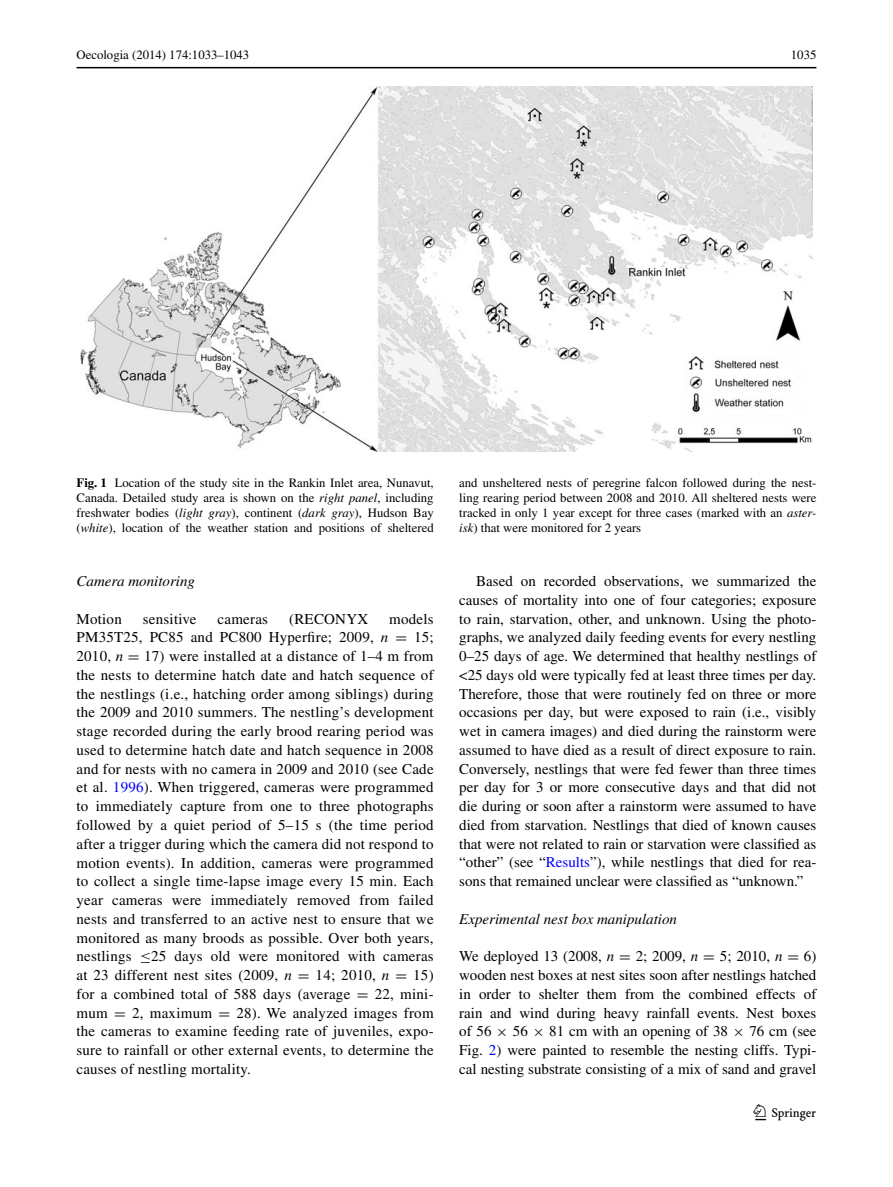
<style>
.page{position:relative;width:893px;height:1187px;background:#fff}
.page>*{position:absolute;margin:0;border:0;box-sizing:border-box;transform-origin:0 0}
.t1{font:22.5px "Springnew";color:#000}
.t2{font:15px/18.8px "Times";color:#000;text-align:justify}
.t3{font:italic 15px "Times";color:#000}
.t4{font:12.75px/15px "Times";color:#000;text-align:justify}
.s1{font-weight:700}
.s2{font-style:italic}
.s3{font-family:"MTSY"}
.s4{color:#00f}
</style>
<div class="page">
<hr style="left:77px;top:67px;width:739px;height:1px;background:#000">
<img style="left:81px;top:87px;width:731px;height:364px">
<p class="t4" style="left:77px;top:48px;width:174px">Oecologia (2014) 174:1033–1043</p>
<p class="t4" style="left:791px;top:48px;width:27px">1035</p>
<p class="t4" style="left:77px;top:475px;width:359px"><span class="s1">Fig. 1</span> Location of the study site in the Rankin Inlet area, Nunavut, Canada. Detailed study area is shown on the <span class="s2">right panel</span>, including freshwater bodies (<span class="s2">light gray</span>), continent (<span class="s2">dark gray</span>), Hudson Bay (<span class="s2">white</span>), location of the weather station and positions of sheltered</p>
<p class="t4" style="left:459px;top:475px;width:359px">and unsheltered nests of peregrine falcon followed during the nest&shy;ling rearing period between 2008 and 2010. All sheltered nests were tracked in only 1 year except for three cases (marked with an <span class="s2">aster&shy;isk</span>) that were monitored for 2 years</p>
<p class="t3" style="left:77px;top:572px;width:120px">Camera monitoring</p>
<p class="t2" style="left:77px;top:609px;width:47px">Motion</p>
<p class="t2" style="left:143px;top:609px;width:55px">sensitive</p>
<p class="t2" style="left:218px;top:609px;width:52px">cameras</p>
<p class="t2" style="left:289px;top:609px;width:16px">(REC</p>
<p class="t2" style="left:324px;top:609px;width:45px">ONYX</p>
<p class="t2" style="left:76px;top:609px;width:359px;text-indent:313px">models PM35T25, PC85 and PC800 Hyperfire; 2009, <span class="s2">n</span> <span class="s3">=</span> 15; 2010, <span class="s2">n</span> <span class="s3">=</span> 17) were installed at a distance of 1–4 m from the nests to determine hatch date and hatch sequence of the nestlings (i.e., hatching order among siblings) during the 2009 and 2010 summers. The nestling’s development stage recorded during the early brood rearing period was used to determine hatch date and hatch sequence in 2008 and for nests with no camera in 2009 and 2010 (see Cade et al. <span class="s4">1996</span>). When triggered, cameras were programmed to immediately capture from one to three photographs followed by a quiet period of 5–15 s (the time period after a trigger during which the camera did not respond to motion events). In addition, cameras were programmed to collect a single time-lapse image every 15 min. Each year cameras were immediately removed from failed nests and transferred to an active nest to ensure that we monitored as many broods as possible. Over both years, nestlings <span class="s3">≤</span>25 days old were monitored with cameras at 23 different nest sites (2009, <span class="s2">n</span> <span class="s3">=</span> 14; 2010, <span class="s2">n</span> <span class="s3">=</span> 15) for a combined total of 588 days (average <span class="s3">=</span> 22, mini&shy;mum <span class="s3">=</span> 2, maximum <span class="s3">=</span> 28). We analyzed images from the cameras to examine feeding rate of juveniles, expo&shy;sure to rainfall or other external events, to determine the causes of nestling mortality.</p>
<p class="t2" style="left:459px;top:571px;width:359px;text-indent:17px">Based on recorded observations, we summarized the causes of mortality into one of four categories; exposure to rain, starvation, other, and unknown. Using the photo&shy;graphs, we analyzed daily feeding events for every nestling 0–25 days of age. We determined that healthy nestlings of &lt;25 days old were typically fed at least three times per day.<br>Therefore, those that were routinely fed on three or more occasions per day, but were exposed to rain (i.e., visibly wet in camera images) and died during the rainstorm were assumed to have died as a result of direct exposure to rain.<br>Conversely, nestlings that were fed fewer than three times per day for 3 or more consecutive days and that did not die during or soon after a rainstorm were assumed to have died from starvation. Nestlings that died of known causes that were not related to rain or starvation were classified as “other” (see “<span class="s4">Results</span>”), while nestlings that died for rea&shy;sons that remained unclear were classified as “unknown.”</p>
<p class="t3" style="left:459px;top:910px;width:219px">Experimental nest box manipulation</p>
<p class="t2" style="left:459px;top:946px;width:359px">We deployed 13 (2008, <span class="s2">n</span> <span class="s3">=</span> 2; 2009, <span class="s2">n</span> <span class="s3">=</span> 5; 2010, <span class="s2">n</span> <span class="s3">=</span> 6) wooden nest boxes at nest sites soon after nestlings hatched in order to shelter them from the combined effects of rain and wind during heavy rainfall events. Nest boxes of 56 <span class="s3">×</span> 56 <span class="s3">×</span> 81 cm with an opening of 38 <span class="s3">×</span> 76 cm (see Fig. <span class="s4">2</span>) were painted to resemble the nesting cliffs. Typi&shy;cal nesting substrate consisting of a mix of sand and gravel</p>
<h1 class="t1" style="left:755px;top:1104px;width:62px">1 3</h1>
</div>
